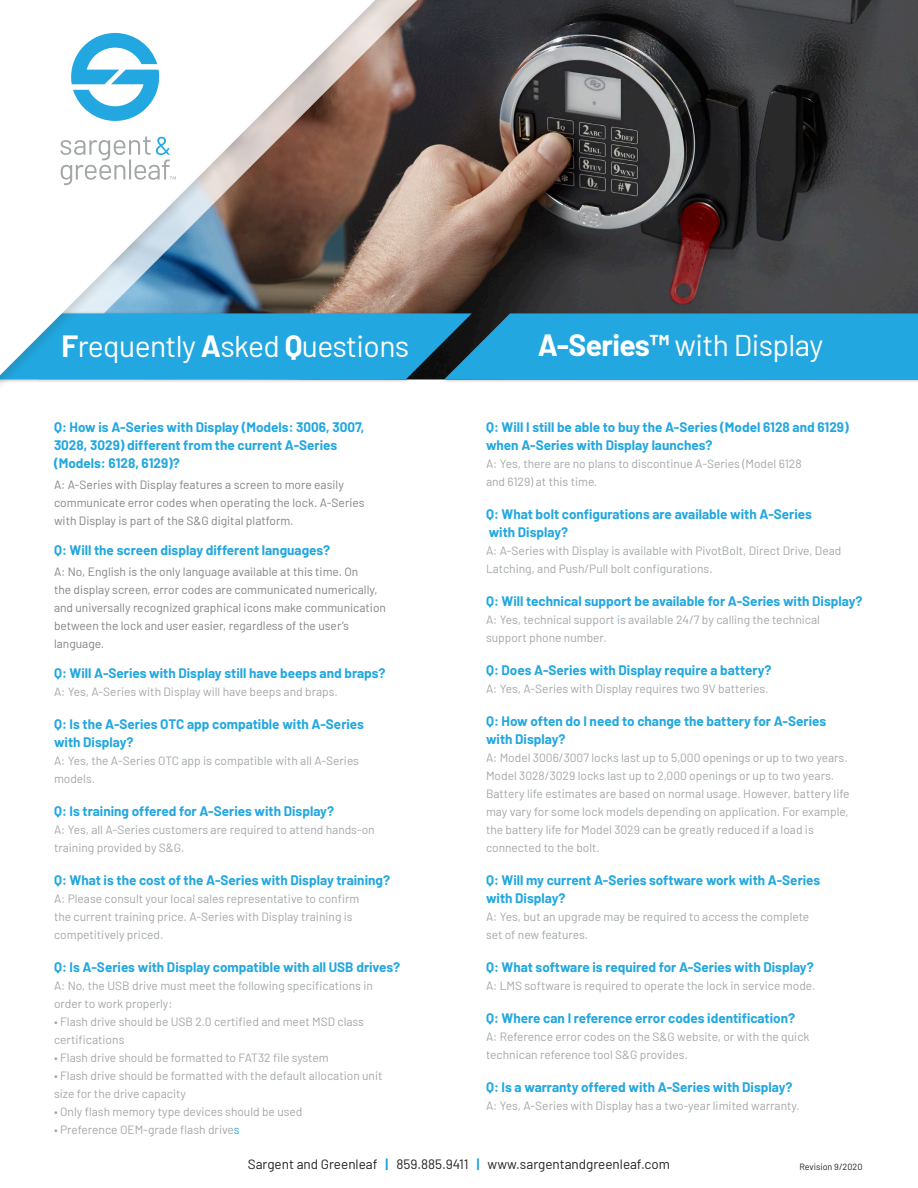
<style>
.page{position:relative;width:918px;height:1188px;background:#fff}
.page>*{position:absolute;margin:0;border:0;box-sizing:border-box;transform-origin:0 0}
.t1{font:30px "Barlow";letter-spacing:-.02em;color:#fff}
.t2{font:700 13.5px/18px "Barlow";color:#22a7e0}
.t3{font:13.5px "Barlow";color:#231f20}
.t4{font:12px/18px "Barlow";color:#a3a7a8}
.t5{font:12px "Barlow";color:#838383}
.t6{font:9px "Barlow";color:#231f20}
.s1{font-weight:700}
.s2{color:#22a7e0}
.s3{font-weight:700;color:#22a7e0}
</style>
<div class="page">
<img style="left:431px;top:0;width:487px;height:311px">
<svg style="left:396px;top:0;width:35px;height:311px;background:#827069"></svg>
<div style="left:442px;top:311px;width:476px;height:72px;background:#231f20;opacity:.25"></div>
<svg style="left:396px;top:313px;width:522px;height:66px;background:#219bcf"></svg>
<div style="left:0;top:0;width:396px;height:402px;background:#231f20;opacity:.15"></div>
<svg style="left:0;top:0;width:375px;height:375px"></svg>
<svg style="left:71px;top:33px;width:88px;height:88px"></svg>
<svg style="left:61px;top:137px;width:115px;height:48px"></svg>
<p class="t1" style="left:62px;top:324px;width:349px"><span class="s1">F</span>requently <span class="s1">A</span>sked <span class="s1">Q</span>uestions</p>
<p class="t1" style="left:538px;top:323px;width:287px"><span class="s1">A-Series™</span> with Display</p>
<p class="t2" style="left:54px;top:417px;width:312px">Q: How is A-Series with Display (Models: 3006, 3007,</p>
<p class="t2" style="left:54px;top:435px;width:285px">3028, 3029) different from the current A-Series</p>
<p class="t2" style="left:54px;top:453px;width:128px">(Models: 6128, 6129)?</p>
<p class="t5" style="left:54px;top:476px;width:291px">A: A-Series with Display features a screen to more easily</p>
<p class="t5" style="left:54px;top:494px;width:312px">communicate error codes when operating the lock. A-Series</p>
<p class="t5" style="left:54px;top:512px;width:241px">with Display is part of the S&amp;G digital platform.</p>
<p class="t2" style="left:54px;top:540px;width:278px">Q: Will the screen display different languages?</p>
<p class="t5" style="left:54px;top:563px;width:306px">A: No, English is the only language available at this time. On</p>
<p class="t5" style="left:54px;top:581px;width:325px">the display screen, error codes are communicated numerically,</p>
<p class="t5" style="left:54px;top:599px;width:334px">and universally recognized graphical icons make communication</p>
<p class="t5" style="left:54px;top:617px;width:296px">between the lock and user easier, regardless of the user’s</p>
<p class="t5" style="left:54px;top:635px;width:52px">language.</p>
<p class="t2" style="left:54px;top:663px;width:333px">Q: Will A-Series with Display still have beeps and braps?</p>
<p class="t4" style="left:54px;top:682px;width:285px">A: Yes, A-Series with Display will have beeps and braps.</p>
<p class="t2" style="left:54px;top:714px;width:312px">Q: Is the A-Series OTC app compatible with A-Series</p>
<p class="t2" style="left:54px;top:732px;width:81px">with Display?</p>
<p class="t4" style="left:54px;top:751px;width:307px">A: Yes, the A-Series OTC app is compatible with all A-Series</p>
<p class="t4" style="left:54px;top:769px;width:43px">models.</p>
<p class="t2" style="left:54px;top:801px;width:282px">Q: Is training offered for A-Series with Display?</p>
<p class="t4" style="left:54px;top:820px;width:322px">A: Yes, all A-Series customers are required to attend hands-on</p>
<p class="t4" style="left:54px;top:838px;width:132px">training provided by S&amp;G.</p>
<p class="t2" style="left:54px;top:870px;width:338px">Q: What is the cost of the A-Series with Display training?</p>
<p class="t4" style="left:54px;top:889px;width:307px">A: Please consult your local sales representative to confirm</p>
<p class="t4" style="left:54px;top:907px;width:300px">the current training price. A-Series with Display training is</p>
<p class="t4" style="left:54px;top:925px;width:111px">competitively priced.</p>
<p class="t2" style="left:54px;top:957px;width:348px">Q: Is A-Series with Display compatible with all USB drives?</p>
<p class="t4" style="left:54px;top:976px;width:321px">A: No, the USB drive must meet the following specifications in</p>
<p class="t4" style="left:54px;top:994px;width:120px">order to work properly:</p>
<p class="t4" style="left:54px;top:1012px;width:312px">• Flash drive should be USB 2.0 certified and meet MSD class</p>
<p class="t4" style="left:54px;top:1030px;width:72px">certifications</p>
<p class="t4" style="left:54px;top:1048px;width:276px">• Flash drive should be formatted to FAT32 file system</p>
<p class="t4" style="left:54px;top:1066px;width:330px">• Flash drive should be formatted with the default allocation unit</p>
<p class="t4" style="left:54px;top:1084px;width:134px">size for the drive capacity</p>
<p class="t4" style="left:54px;top:1102px;width:250px">• Only flash memory type devices should be used</p>
<p class="t4" style="left:54px;top:1120px;width:187px">• Preference OEM-grade flash drive<span class="s2">s</span></p>
<p class="t2" style="left:486px;top:417px;width:364px">Q: Will I still be able to buy the A-Series (Model 6128 and 6129) when A-Series with Display launches?</p>
<p class="t4" style="left:486px;top:454px;width:317px">A: Yes, there are no plans to discontinue A-Series (Model 6128</p>
<p class="t4" style="left:486px;top:472px;width:113px">and 6129) at this time.</p>
<p class="t2" style="left:486px;top:504px;width:327px">Q: What bolt configurations are available with A-Series</p>
<p class="t2" style="left:489px;top:522px;width:81px">with Display?</p>
<p class="t4" style="left:486px;top:541px;width:357px">A: A-Series with Display is available with PivotBolt, Direct Drive, Dead<br>Latching, and Push/Pull bolt configurations.</p>
<p class="t2" style="left:486px;top:591px;width:378px">Q: Will technical support be available for A-Series with Display?</p>
<p class="t4" style="left:486px;top:610px;width:336px">A: Yes, technical support is available 24/7 by calling the technical</p>
<p class="t4" style="left:486px;top:628px;width:122px">support phone number.</p>
<p class="t2" style="left:486px;top:660px;width:287px">Q: Does A-Series with Display require a battery?</p>
<p class="t4" style="left:486px;top:679px;width:284px">A: Yes, A-Series with Display requires two 9V batteries.</p>
<p class="t2" style="left:486px;top:711px;width:342px">Q: How often do I need to change the battery for A-Series</p>
<p class="t2" style="left:486px;top:729px;width:81px">with Display?</p>
<p class="t4" style="left:486px;top:748px;width:363px">A: Model 3006/3007 locks last up to 5,000 openings or up to two years.<br>Model 3028/3029 locks last up to 2,000 openings or up to two years.</p>
<p class="t4" style="left:486px;top:784px;width:365px;text-align:justify">Battery life estimates are based on normal usage. However, battery life may vary for some lock models depending on application. For example, the battery life for Model 3029 can be greatly reduced if a load is</p>
<p class="t4" style="left:486px;top:838px;width:115px">connected to the bolt.</p>
<p class="t2" style="left:486px;top:870px;width:336px">Q: Will my current A-Series software work with A-Series</p>
<p class="t2" style="left:486px;top:888px;width:81px">with Display?</p>
<p class="t4" style="left:486px;top:907px;width:325px">A: Yes, but an upgrade may be required to access the complete</p>
<p class="t4" style="left:486px;top:925px;width:104px">set of new features.</p>
<p class="t2" style="left:486px;top:957px;width:329px">Q: What software is required for A-Series with Display?</p>
<p class="t4" style="left:486px;top:976px;width:331px">A: LMS software is required to operate the lock in service mode.</p>
<p class="t2" style="left:486px;top:1008px;width:311px">Q: Where can I reference error codes identification?</p>
<p class="t4" style="left:486px;top:1027px;width:325px">A: Reference error codes on the S&amp;G website, or with the quick</p>
<p class="t4" style="left:486px;top:1045px;width:203px">technican reference tool S&amp;G provides.</p>
<p class="t2" style="left:486px;top:1077px;width:308px">Q: Is a warranty offered with A-Series with Display?</p>
<p class="t4" style="left:486px;top:1096px;width:315px">A: Yes, A-Series with Display has a two-year limited warranty.</p>
<p class="t3" style="left:248px;top:1155px;width:424px">Sargent and Greenleaf <span class="s3">|</span> 859.885.9411 <span class="s3">|</span> www.sargentandgreenleaf.com</p>
<p class="t6" style="left:799px;top:1160px;width:65px">Revision 9/2020</p>
</div>
